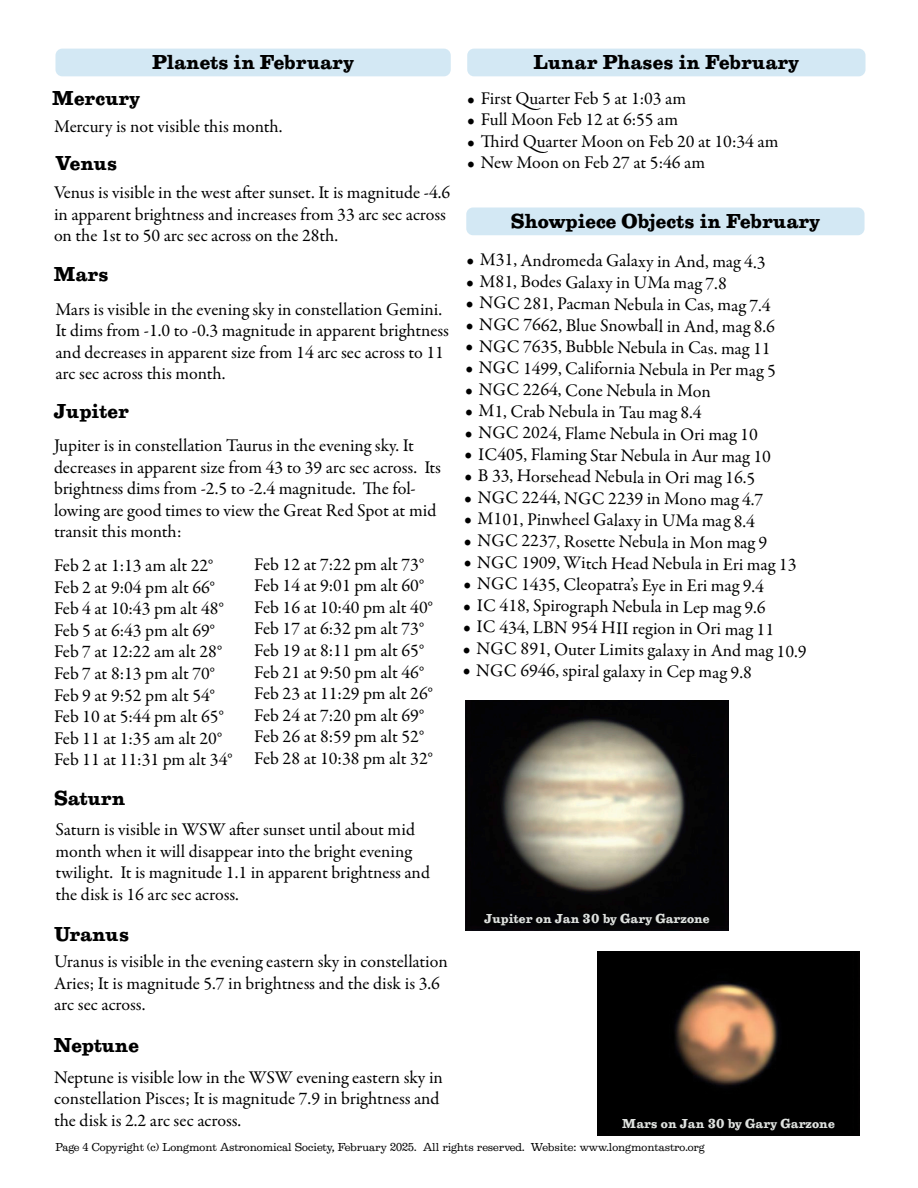
<style>
.page{position:relative;width:918px;height:1188px;background:#fff}
.page>*{position:absolute;margin:0;border:0;box-sizing:border-box;transform-origin:0 0}
.Sub_Article_Title{font:700 21px "Egizio URW";color:#000}
.Section_Title{font:700 21px "Egizio URW";color:#000}
.t1{font:18px/21.6px "Garamond Premr Pro";letter-spacing:-.005em;color:#000}
.Caption_white_centered_-_10pt{font:700 13.5px "Egizio URW";color:#dee1de}
.t2{font:12px "Egizio URW";color:#000}
</style>
<div class="page">
<div style="left:56px;top:49px;width:395px;height:27px;background:#d3e8f4;border-radius:7px"></div>
<div style="left:466px;top:208px;width:399px;height:27px;background:#d3e8f4;border-radius:7px"></div>
<div style="left:467px;top:49px;width:399px;height:27px;background:#d3e8f4;border-radius:7px"></div>
<img style="left:466px;top:701px;width:263px;height:230px">
<img style="left:597px;top:951px;width:263px;height:184px">
<p class="Section_Title" style="left:52px;top:85px;width:89px">Mercury</p>
<p class="Sub_Article_Title" style="left:152px;top:50px;width:203px">Planets in February</p>
<p class="t1" style="left:54px;top:116px;width:230px">Mercury is not visible this month.</p>
<p class="Section_Title" style="left:56px;top:151px;width:64px">Venus</p>
<p class="t1" style="left:54px;top:182px;width:398px">Venus is visible in the west after sunset. It is magnitude -4.6 in apparent brightness and increases from 33 arc sec across on the 1st to 50 arc sec across on the 28th.</p>
<p class="Section_Title" style="left:54px;top:261px;width:57px">Mars</p>
<p class="t1" style="left:56px;top:299px;width:395px">Mars is visible in the evening sky in constellation Gemini.<br>It dims from -1.0 to -0.3 magnitude in apparent brightness and decreases in apparent size from 14 arc sec across to 11 arc sec across this month.</p>
<p class="Section_Title" style="left:54px;top:398px;width:76px">Jupiter</p>
<p class="t1" style="left:54px;top:435px;width:389px">Jupiter is in constellation Taurus in the evening sky. It decreases in apparent size from 43 to 39 arc sec across. Its brightness dims from -2.5 to -2.4 magnitude. The fol&shy;lowing are good times to view the Great Red Spot at mid transit this month:</p>
<p class="t1" style="left:54px;top:555px;width:161px">Feb 2 at 1:13 am alt 22°</p>
<p class="t1" style="left:54px;top:576px;width:163px">Feb 2 at 9:04 pm alt 66°</p>
<p class="t1" style="left:54px;top:598px;width:171px">Feb 4 at 10:43 pm alt 48°</p>
<p class="t1" style="left:54px;top:620px;width:163px">Feb 5 at 6:43 pm alt 69°</p>
<p class="t1" style="left:54px;top:641px;width:170px">Feb 7 at 12:22 am alt 28°</p>
<p class="t1" style="left:54px;top:663px;width:163px">Feb 7 at 8:13 pm alt 70°</p>
<p class="t1" style="left:54px;top:684px;width:163px">Feb 9 at 9:52 pm alt 54°</p>
<p class="t1" style="left:54px;top:706px;width:171px">Feb 10 at 5:44 pm alt 65°</p>
<p class="t1" style="left:54px;top:728px;width:170px">Feb 11 at 1:35 am alt 20°</p>
<p class="t1" style="left:54px;top:749px;width:180px">Feb 11 at 11:31 pm alt 34°</p>
<p class="t1" style="left:254px;top:554px;width:171px">Feb 12 at 7:22 pm alt 73°</p>
<p class="t1" style="left:254px;top:575px;width:171px">Feb 14 at 9:01 pm alt 60°</p>
<p class="t1" style="left:254px;top:597px;width:180px">Feb 16 at 10:40 pm alt 40°</p>
<p class="t1" style="left:254px;top:618px;width:171px">Feb 17 at 6:32 pm alt 73°</p>
<p class="t1" style="left:254px;top:640px;width:171px">Feb 19 at 8:11 pm alt 65°</p>
<p class="t1" style="left:254px;top:662px;width:171px">Feb 21 at 9:50 pm alt 46°</p>
<p class="t1" style="left:254px;top:683px;width:180px">Feb 23 at 11:29 pm alt 26°</p>
<p class="t1" style="left:254px;top:705px;width:171px">Feb 24 at 7:20 pm alt 69°</p>
<p class="t1" style="left:254px;top:726px;width:171px">Feb 26 at 8:59 pm alt 52°</p>
<p class="t1" style="left:254px;top:748px;width:180px">Feb 28 at 10:38 pm alt 32°</p>
<p class="Section_Title" style="left:54px;top:785px;width:73px">Saturn</p>
<p class="t1" style="left:56px;top:819px;width:376px">Saturn is visible in WSW after sunset until about mid month when it will disappear into the bright evening twilight. It is magnitude 1.1 in apparent brightness and the disk is 16 arc sec across.</p>
<p class="Section_Title" style="left:54px;top:922px;width:77px">Uranus</p>
<p class="t1" style="left:54px;top:951px;width:395px">Uranus is visible in the evening eastern sky in constellation<br>Aries; It is magnitude 5.7 in brightness and the disk is 3.6 arc sec across.</p>
<p class="Section_Title" style="left:54px;top:1033px;width:87px">Neptune</p>
<p class="t1" style="left:54px;top:1067px;width:390px">Neptune is visible low in the WSW evening eastern sky in constellation Pisces; It is magnitude 7.9 in brightness and the disk is 2.2 arc sec across.</p>
<p class="Sub_Article_Title" style="left:534px;top:50px;width:267px">Lunar Phases in February</p>
<p class="t1" style="left:467px;top:88px;width:220px">• First Quarter Feb 5 at 1:03 am</p>
<p class="t1" style="left:467px;top:109px;width:212px">• Full Moon Feb 12 at 6:55 am</p>
<p class="t1" style="left:467px;top:131px;width:313px">• Third Quarter Moon on Feb 20 at 10:34 am</p>
<p class="t1" style="left:467px;top:152px;width:239px">• New Moon on Feb 27 at 5:46 am</p>
<p class="Sub_Article_Title" style="left:511px;top:209px;width:311px">Showpiece Objects in February</p>
<p class="t1" style="left:466px;top:250px;width:301px">• M31, Andromeda Galaxy in And, mag 4.3</p>
<p class="t1" style="left:466px;top:272px;width:262px">• M81, Bodes Galaxy in UMa mag 7.8</p>
<p class="t1" style="left:466px;top:294px;width:306px">• NGC 281, Pacman Nebula in Cas, mag 7.4</p>
<p class="t1" style="left:466px;top:315px;width:311px">• NGC 7662, Blue Snowball in And, mag 8.6</p>
<p class="t1" style="left:466px;top:337px;width:307px">• NGC 7635, Bubble Nebula in Cas. mag 11</p>
<p class="t1" style="left:465px;top:358px;width:312px">• NGC 1499, California Nebula in Per mag 5</p>
<p class="t1" style="left:465px;top:380px;width:247px">• NGC 2264, Cone Nebula in Mon</p>
<p class="t1" style="left:465px;top:401px;width:238px">• M1, Crab Nebula in Tau mag 8.4</p>
<p class="t1" style="left:465px;top:423px;width:295px">• NGC 2024, Flame Nebula in Ori mag 10</p>
<p class="t1" style="left:465px;top:445px;width:308px">• IC405, Flaming Star Nebula in Aur mag 10</p>
<p class="t1" style="left:464px;top:466px;width:292px">• B 33, Horsehead Nebula in Ori mag 16.5</p>
<p class="t1" style="left:464px;top:488px;width:301px">• NGC 2244, NGC 2239 in Mono mag 4.7</p>
<p class="t1" style="left:464px;top:509px;width:292px">• M101, Pinwheel Galaxy in UMa mag 8.4</p>
<p class="t1" style="left:464px;top:531px;width:305px">• NGC 2237, Rosette Nebula in Mon mag 9</p>
<p class="t1" style="left:464px;top:553px;width:334px">• NGC 1909, Witch Head Nebula in Eri mag 13</p>
<p class="t1" style="left:464px;top:574px;width:302px">• NGC 1435, Cleopatra’s Eye in Eri mag 9.4</p>
<p class="t1" style="left:463px;top:596px;width:304px">• IC 418, Spirograph Nebula in Lep mag 9.6</p>
<p class="t1" style="left:463px;top:618px;width:313px">• IC 434, LBN 954 HII region in Ori mag 11</p>
<p class="t1" style="left:463px;top:639px;width:345px">• NGC 891, Outer Limits galaxy in And mag 10.9</p>
<p class="t1" style="left:463px;top:661px;width:291px">• NGC 6946, spiral galaxy in Cep mag 9.8</p>
<p class="Caption_white_centered_-_10pt" style="left:485px;top:910px;width:227px">Jupiter on Jan 30 by Gary Garzone</p>
<p class="Caption_white_centered_-_10pt" style="left:622px;top:1115px;width:214px">Mars on Jan 30 by Gary Garzone</p>
<p class="t2" style="left:56px;top:1140px;width:651px">Page 4 Copyright (c) Longmont Astronomical Society, February 2025. All rights reserved. Website: www.longmontastro.org</p>
</div>
